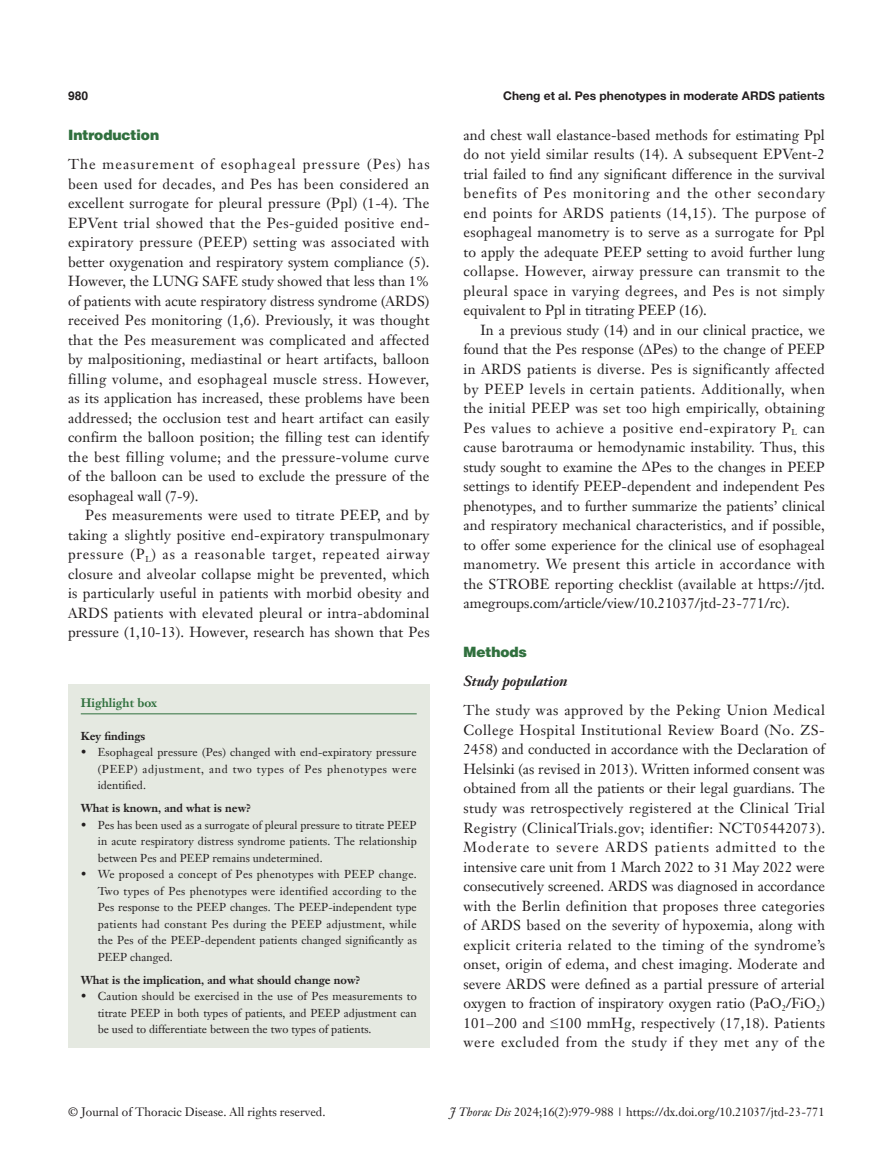
<style>
.page{position:relative;width:893px;height:1170px;background:#fff}
.page>*{position:absolute;margin:0;border:0;box-sizing:border-box;transform-origin:0 0}
.t1{font:14.25px/19.5px "Janson Text LT";letter-spacing:.01em;color:#231f20;text-align:justify}
._2ji-6_5{font:italic 700 14.25px "Janson Text LT";color:#231f20}
._1ji-zhengti{font:900 14.25px "Helvetica";color:#30703e}
._1ji-6_5{font:900 14.25px "Helvetica";color:#30703e}
.t2{font:12px "Janson Text LT";color:#231f20}
.t3{font:700 12px "Helvetica Neue LT Pro";color:#231f20}
.Cite{font:700 12px "Janson Text LT";color:#30703e}
.t4{font:700 12px "Helvetica";color:#231f20}
.box-zhengwen{font:11.25px/16.5px "Janson Text LT";color:#231f20;text-align:justify}
.box-biaoti-1_5mm{font:700 11.25px "Janson Text LT";color:#231f20}
.box-biaoti{font:700 11.25px "Janson Text LT";color:#231f20}
.s1{font-family:"Times New Roman"}
.s2{font-style:italic}
</style>
<div class="page">
<div style="left:68px;top:684px;width:361px;height:363px;background:#e5e9e1"></div>
<hr style="left:81px;top:713px;width:336px;height:1px;background:#30703e">
<p class="t4" style="left:68px;top:88px;width:22px">980</p>
<p class="t3" style="left:503px;top:88px;width:323px">Cheng et al. Pes phenotypes in moderate ARDS patients</p>
<p class="_1ji-zhengti" style="left:68px;top:126px;width:93px">Introduction</p>
<p class="t1" style="left:68px;top:154px;width:363px">The measurement of esophageal pressure (Pes) has been used for decades, and Pes has been considered an excellent surrogate for pleural pressure (Ppl) (1-4). The EPVent trial showed that the Pes-guided positive end&shy;expiratory pressure (PEEP) setting was associated with better oxygenation and respiratory system compliance (5).<br>However, the LUNG SAFE study showed that less than 1% of patients with acute respiratory distress syndrome (ARDS) received Pes monitoring (1,6). Previously, it was thought that the Pes measurement was complicated and affected by malpositioning, mediastinal or heart artifacts, balloon filling volume, and esophageal muscle stress. However, as its application has increased, these problems have been addressed; the occlusion test and heart artifact can easily confirm the balloon position; the filling test can identify the best filling volume; and the pressure-volume curve of the balloon can be used to exclude the pressure of the esophageal wall (7-9).</p>
<p class="t1" style="left:68px;top:505px;width:363px;text-indent:17px">Pes measurements were used to titrate PEEP, and by taking a slightly positive end-expiratory transpulmonary pressure (P<sub>L</sub>) as a reasonable target, repeated airway closure and alveolar collapse might be prevented, which is particularly useful in patients with morbid obesity and ARDS patients with elevated pleural or intra-abdominal pressure (1,10-13). However, research has shown that Pes</p>
<p class="Cite" style="left:81px;top:695px;width:78px">Highlight box</p>
<p class="box-biaoti" style="left:81px;top:728px;width:66px">Key findings</p>
<p class="box-zhengwen" style="left:98px;top:744px;width:320px;text-indent:-17px">• Esophageal pressure (Pes) changed with end-expiratory pressure (PEEP) adjustment, and two types of Pes phenotypes were identified.</p>
<p class="box-biaoti-1_5mm" style="left:81px;top:801px;width:172px">What is known, and what is new?</p>
<p class="box-zhengwen" style="left:98px;top:816px;width:320px;text-indent:-17px">• Pes has been used as a surrogate of pleural pressure to titrate PEEP in acute respiratory distress syndrome patients. The relationship between Pes and PEEP remains undetermined.</p>
<p class="box-zhengwen" style="left:98px;top:866px;width:321px;text-indent:-17px">• We proposed a concept of Pes phenotypes with PEEP change.<br>Two types of Pes phenotypes were identified according to the Pes response to the PEEP changes. The PEEP-independent type patients had constant Pes during the PEEP adjustment, while the Pes of the PEEP-dependent patients changed significantly as PEEP changed.</p>
<p class="box-biaoti-1_5mm" style="left:81px;top:972px;width:281px">What is the implication, and what should change now?</p>
<p class="box-zhengwen" style="left:98px;top:987px;width:321px;text-indent:-17px">• Caution should be exercised in the use of Pes measurements to titrate PEEP in both types of patients, and PEEP adjustment can be used to differentiate between the two types of patients.</p>
<p class="t1" style="left:463px;top:125px;width:363px">and chest wall elastance-based methods for estimating Ppl do not yield similar results (14). A subsequent EPVent-2 trial failed to find any significant difference in the survival benefits of Pes monitoring and the other secondary end points for ARDS patients (14,15). The purpose of esophageal manometry is to serve as a surrogate for Ppl to apply the adequate PEEP setting to avoid further lung collapse. However, airway pressure can transmit to the pleural space in varying degrees, and Pes is not simply equivalent to Ppl in titrating PEEP (16).</p>
<p class="t1" style="left:463px;top:320px;width:363px;text-indent:17px">In a previous study (14) and in our clinical practice, we found that the Pes response (<span class="s1">Δ</span>Pes) to the change of PEEP in ARDS patients is diverse. Pes is significantly affected by PEEP levels in certain patients. Additionally, when the initial PEEP was set too high empirically, obtaining Pes values to achieve a positive end-expiratory P<sub>L</sub> can cause barotrauma or hemodynamic instability. Thus, this study sought to examine the <span class="s1">Δ</span>Pes to the changes in PEEP settings to identify PEEP-dependent and independent Pes phenotypes, and to further summarize the patients’ clinical and respiratory mechanical characteristics, and if possible, to offer some experience for the clinical use of esophageal manometry. We present this article in accordance with the STROBE reporting checklist (available at https://jtd. amegroups.com/article/view/10.21037/jtd-23-771/rc).</p>
<p class="_1ji-6_5" style="left:463px;top:642px;width:65px">Methods</p>
<p class="_2ji-6_5" style="left:463px;top:672px;width:106px">Study population</p>
<p class="t1" style="left:463px;top:700px;width:363px">The study was approved by the Peking Union Medical College Hospital Institutional Review Board (No. ZS-2458) and conducted in accordance with the Declaration of Helsinki (as revised in 2013). Written informed consent was obtained from all the patients or their legal guardians. The study was retrospectively registered at the Clinical Trial Registry (ClinicalTrials.gov; identifier: NCT05442073).<br>Moderate to severe ARDS patients admitted to the intensive care unit from 1 March 2022 to 31 May 2022 were consecutively screened. ARDS was diagnosed in accordance with the Berlin definition that proposes three categories of ARDS based on the severity of hypoxemia, along with explicit criteria related to the timing of the syndrome’s onset, origin of edema, and chest imaging. Moderate and severe ARDS were defined as a partial pressure of arterial oxygen to fraction of inspiratory oxygen ratio (PaO<sub>2</sub>/FiO<sub>2</sub>)<br>101–200 and <span class="s1">≤</span>100 mmHg, respectively (17,18). Patients were excluded from the study if they met any of the</p>
<p class="t2" style="left:68px;top:1104px;width:259px">© Journal of Thoracic Disease. All rights reserved.</p>
<p class="t2" style="left:450px;top:1104px;width:376px"><span class="s2">J Thorac Dis</span> 2024;16(2):979-988 | https://dx.doi.org/10.21037/jtd-23-771</p>
</div>
